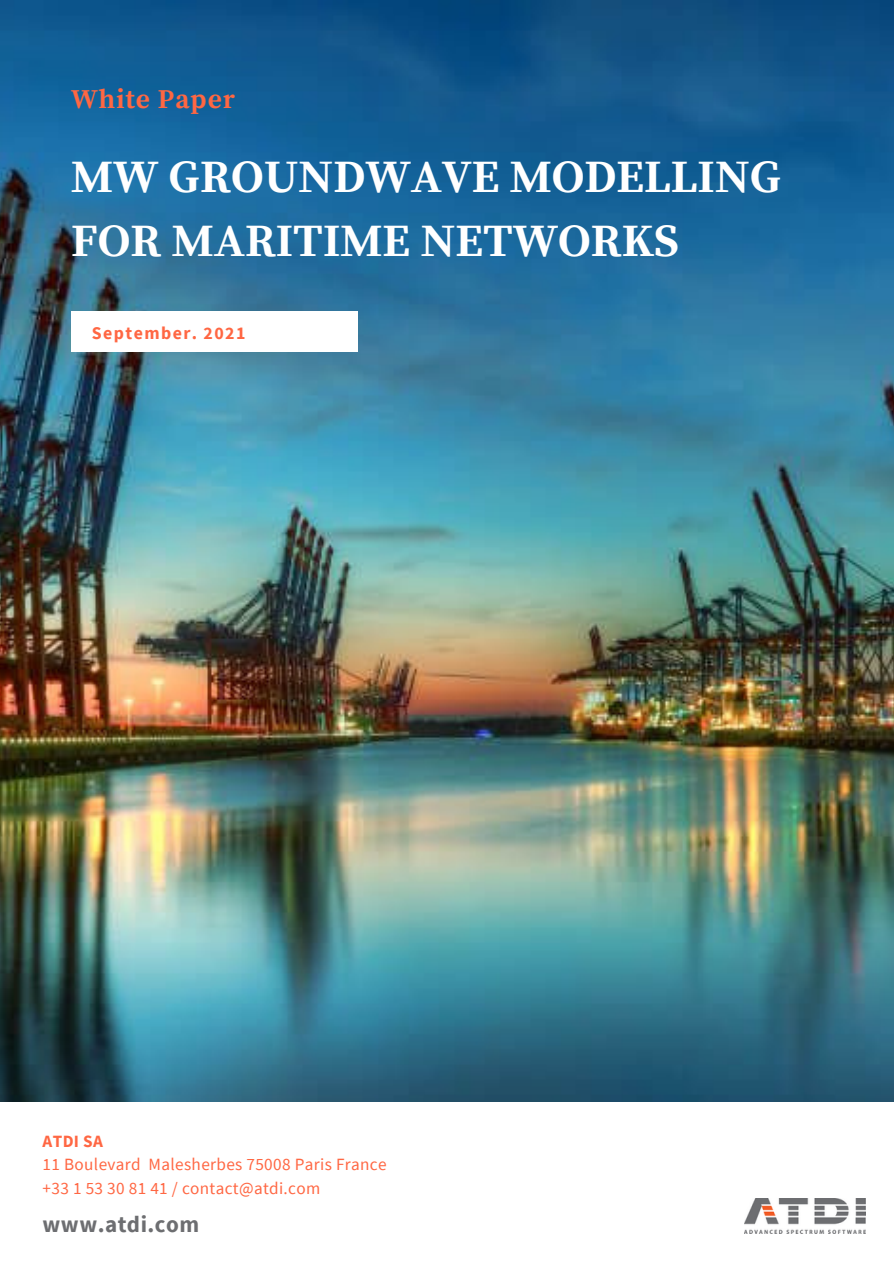
<style>
.page{position:relative;width:894px;height:1264px;background:#fff}
.page>*{position:absolute;margin:0;border:0;box-sizing:border-box;transform-origin:0 0}
.t1{font:700 46.05px/64.3px "Source Serif Pro";color:#fff}
.t2{font:700 27.15px "Source Serif Pro";letter-spacing:.03em;color:#ff6743}
.t3{font:700 23.1px "Source Sans Pro";letter-spacing:.02em;color:#6d6e71}
.t4{font:700 17.85px "Source Sans Pro";letter-spacing:.08em;color:#ff6743}
.t5{font:17.1px "Source Sans Pro";letter-spacing:.02em;color:#ff6743}
.t6{font:700 17.1px "Source Sans Pro";letter-spacing:.02em;color:#ff6743}
</style>
<div class="page">
<img style="left:0;top:0;width:893px;height:1102px">
<div style="left:71px;top:311px;width:286px;height:41px;background:#fff"></div>
<img style="left:744px;top:1198px;width:121px;height:35px">
<p class="t2" style="left:71px;top:83px;width:166px">White Paper</p>
<p class="t1" style="left:71px;top:146px;width:711px">MW GROUNDWAVE MODELLING<br>FOR MARITIME NETWORKS</p>
<p class="t4" style="left:92px;top:321px;width:155px">September. 2021</p>
<p class="t6" style="left:43px;top:1129px;width:62px">ATDI SA</p>
<p class="t5" style="left:43px;top:1153px;width:345px">11 Boulevard Malesherbes 75008 Paris France</p>
<p class="t5" style="left:43px;top:1177px;width:279px">+33 1 53 30 81 41 / contact@atdi.com</p>
<p class="t3" style="left:43px;top:1209px;width:158px">www.atdi.com</p>
</div>
